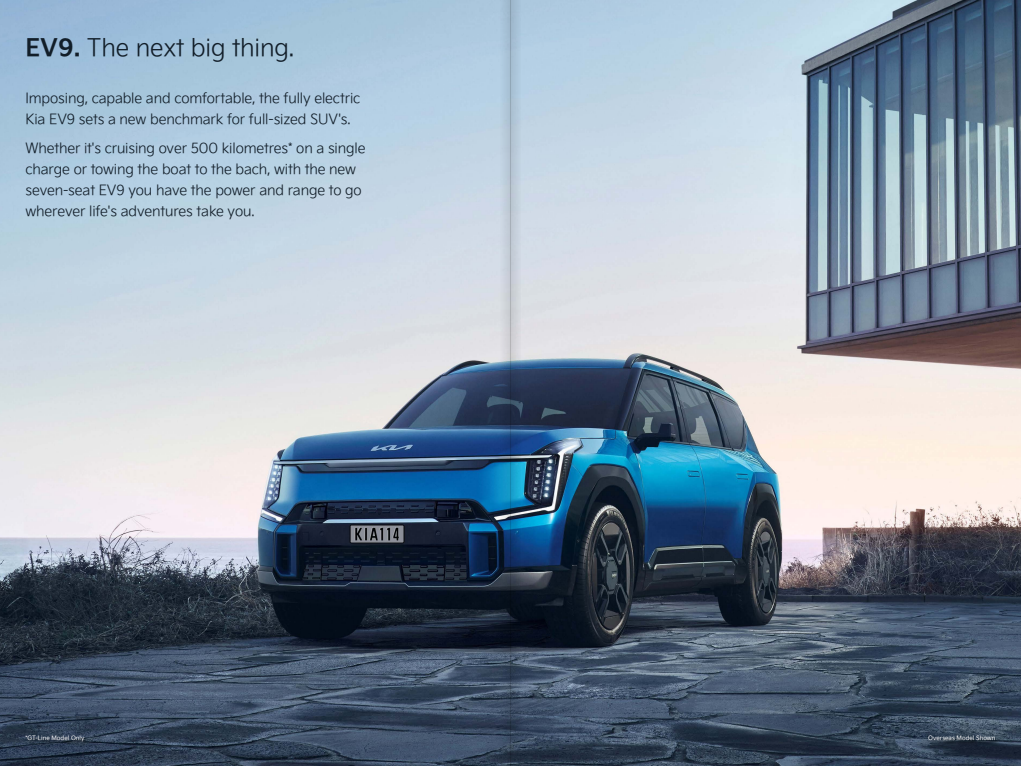
<style>
.page{position:relative;width:1021px;height:766px;background:#fff}
.page>*{position:absolute;margin:0;border:0;box-sizing:border-box;transform-origin:0 0}
.t1{font:24px "Kia Signature OTF Light";letter-spacing:-.005em;color:#121e29}
.t2{font:14px/21px "Kia Signature OTF Light";letter-spacing:-.01em;color:#121e29}
.t3{font:6px "Kia Signature OTF Regular";color:#fff}
.s1{font-family:"Kia Signature OTF Bold"}
</style>
<div class="page">
<img style="left:0;top:0;width:1020px;height:765px">
<div style="left:927px;top:734px;width:72px;height:11px;background:#000;opacity:.75"></div>
<div style="left:25px;top:734px;width:64px;height:12px;background:#000;opacity:.75"></div>
<svg style="left:510px;top:0;width:11px;height:765px"></svg>
<svg style="left:500px;top:0;width:10px;height:765px"></svg>
<h1 class="t1" style="left:26px;top:31px;width:270px"><span class="s1">EV9.</span> The next big thing.</h1>
<p class="t2" style="left:26px;top:87px;width:336px">Imposing, capable and comfortable, the fully electric<br>Kia EV9 sets a new benchmark for full-sized SUV's.</p>
<p class="t2" style="left:26px;top:137px;width:341px">Whether it's cruising over 500 kilometres* on a single charge or towing the boat to the bach, with the new seven-seat EV9 you have the power and range to go wherever life's adventures take you.</p>
<p class="t3" style="left:26px;top:733px;width:60px">*GT-Line Model Only</p>
<p class="t3" style="left:928px;top:733px;width:69px">Overseas Model Shown</p>
</div>
